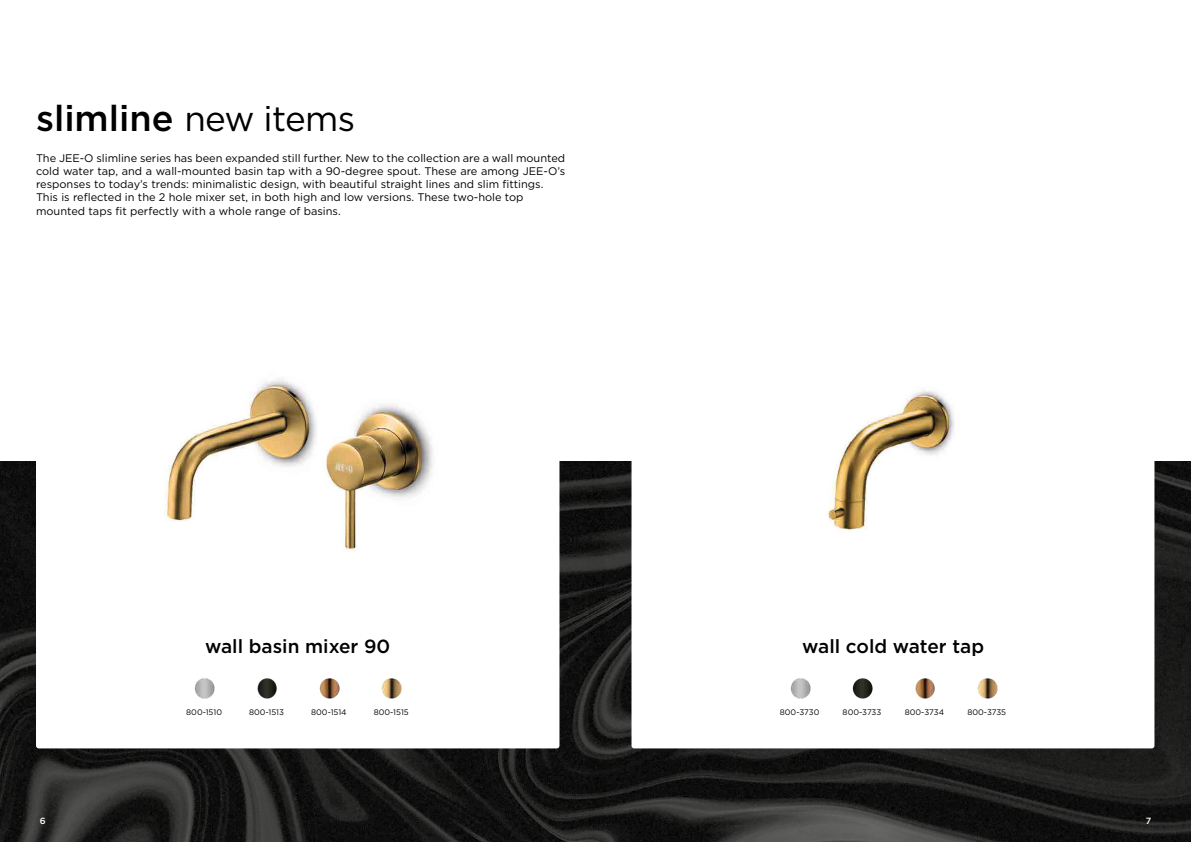
<style>
.page{position:relative;width:1191px;height:842px;background:#fff}
.page>*{position:absolute;margin:0;border:0;box-sizing:border-box;transform-origin:0 0}
.t1{font:500 36px "Gotham";color:#000}
.t2{font:500 19px "Gotham";color:#000}
.t3{font:11px/13.2px "Gotham";color:#000}
.t4{font:500 9px "Gotham";color:#fff}
.t5{font:8px "Gotham";color:#000}
.s1{font-weight:400;font-size:35px}
</style>
<div class="page">
<img style="left:0;top:461px;width:588px;height:381px">
<img style="left:588px;top:461px;width:603px;height:381px">
<img style="left:36px;top:379px;width:523px;height:369px">
<img style="left:378px;top:678px;width:27px;height:21px">
<img style="left:253px;top:678px;width:27px;height:21px">
<img style="left:315px;top:678px;width:27px;height:21px">
<img style="left:191px;top:678px;width:26px;height:21px">
<img style="left:631px;top:390px;width:523px;height:358px">
<img style="left:973px;top:678px;width:27px;height:21px">
<img style="left:848px;top:678px;width:27px;height:21px">
<img style="left:911px;top:678px;width:26px;height:21px">
<img style="left:786px;top:678px;width:27px;height:21px">
<h1 class="t1" style="left:36px;top:95px;width:320px">slimline <span class="s1">new items</span></h1>
<p class="t3" style="left:36px;top:151px;width:531px">The JEE-O slimline series has been expanded still further. New to the collection are a wall mounted cold water tap, and a wall-mounted basin tap with a 90-degree spout. These are among JEE-O’s responses to today’s trends: minimalistic design, with beautiful straight lines and slim fittings.<br>This is reflected in the 2 hole mixer set, in both high and low versions. These two-hole top mounted taps fit perfectly with a whole range of basins.</p>
<p class="t4" style="left:40px;top:815px;width:7px">6</p>
<h2 class="t2" style="left:205px;top:634px;width:187px">wall basin mixer 90</h2>
<h2 class="t2" style="left:802px;top:634px;width:183px">wall cold water tap</h2>
<p class="t5" style="left:186px;top:707px;width:37px">800-1510</p>
<p class="t5" style="left:249px;top:707px;width:37px">800-1513</p>
<p class="t5" style="left:311px;top:707px;width:37px">800-1514</p>
<p class="t5" style="left:374px;top:707px;width:37px">800-1515</p>
<p class="t5" style="left:780px;top:707px;width:41px">800-3730</p>
<p class="t5" style="left:842px;top:707px;width:40px">800-3733</p>
<p class="t5" style="left:904px;top:707px;width:41px">800-3734</p>
<p class="t5" style="left:967px;top:707px;width:40px">800-3735</p>
<p class="t4" style="left:1145px;top:815px;width:7px">7</p>
</div>
